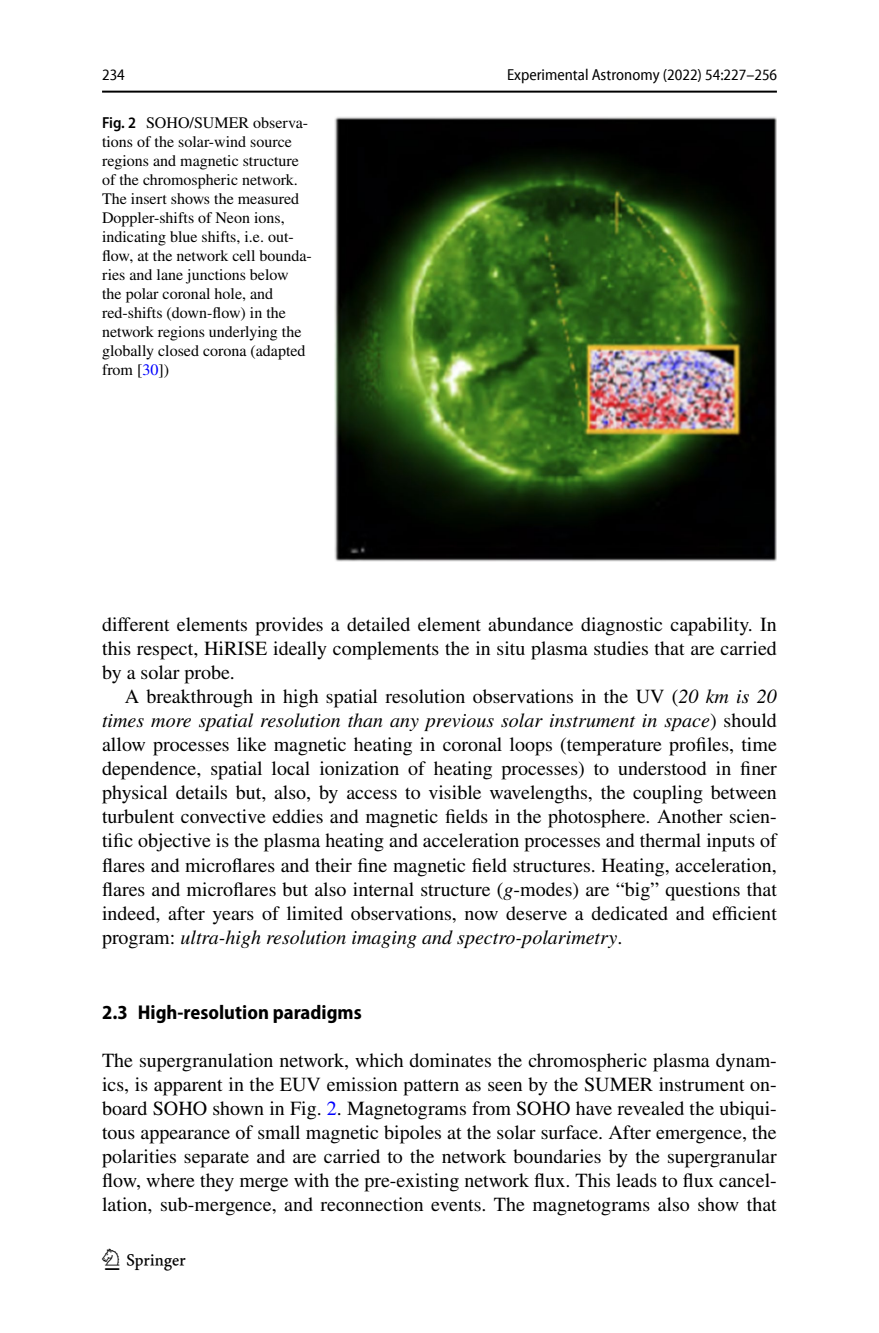
<style>
.page{position:relative;width:879px;height:1333px;background:#fff}
.page>*{position:absolute;margin:0;border:0;box-sizing:border-box;transform-origin:0 0}
.t1{font:30px "Springnew Regular 4";color:#000}
.t2{font:20px/24px "STIX";color:#000;text-align:justify}
.t3{font:700 semi-condensed 20px "Myriad Pro";color:#000}
.t4{font:16px/19px "STIX";color:#000}
.t5{font:semi-condensed 16px "Myriad Pro Unic";color:#000}
.s1{font-family:"Myriad Pro";font-weight:600;font-stretch:semi-condensed}
.s2{color:#00f}
.s3{font-style:italic}
</style>
<div class="page">
<hr style="left:102px;top:91px;width:675px;height:2px;background:#000">
<img style="left:334px;top:116px;width:443px;height:445px">
<p class="t5" style="left:102px;top:69px;width:24px">234</p>
<p class="t5" style="left:507px;top:69px;width:272px">Experimental Astronomy (2022) 54:227–256</p>
<p class="t4" style="left:102px;top:114px;width:211px"><span class="s1">Fig. 2</span> SOHO/SUMER observa&shy;tions of the solar-wind source regions and magnetic structure of the chromospheric network.<br>The insert shows the measured<br>Doppler-shifts of Neon ions, indicating blue shifts, i.e. out&shy;flow, at the network cell bounda&shy;ries and lane junctions below the polar coronal hole, and red-shifts (down-flow) in the network regions underlying the globally closed corona (adapted from [<span class="s2">30</span>])</p>
<p class="t2" style="left:102px;top:614px;width:676px">different elements provides a detailed element abundance diagnostic capability. In this respect, HiRISE ideally complements the in situ plasma studies that are carried by a solar probe.</p>
<p class="t2" style="left:102px;top:686px;width:676px;text-indent:23px">A breakthrough in high spatial resolution observations in the UV (<span class="s3">20 km is 20 times more spatial resolution than any previous solar instrument in space</span>) should allow processes like magnetic heating in coronal loops (temperature profiles, time dependence, spatial local ionization of heating processes) to understood in finer physical details but, also, by access to visible wavelengths, the coupling between turbulent convective eddies and magnetic fields in the photosphere. Another scien&shy;tific objective is the plasma heating and acceleration processes and thermal inputs of flares and microflares and their fine magnetic field structures. Heating, acceleration, flares and microflares but also internal structure (<span class="s3">g</span>-modes) are “big” questions that indeed, after years of limited observations, now deserve a dedicated and efficient program: <span class="s3">ultra-high resolution imaging and spectro-polarimetry</span>.</p>
<p class="t3" style="left:102px;top:1001px;width:261px">2.3 High‑resolution paradigms</p>
<p class="t2" style="left:102px;top:1049px;width:676px">The supergranulation network, which dominates the chromospheric plasma dynam&shy;ics, is apparent in the EUV emission pattern as seen by the SUMER instrument on&shy;board SOHO shown in Fig. <span class="s2">2</span>. Magnetograms from SOHO have revealed the ubiqui&shy;tous appearance of small magnetic bipoles at the solar surface. After emergence, the polarities separate and are carried to the network boundaries by the supergranular flow, where they merge with the pre-existing network flux. This leads to flux cancel&shy;lation, sub-mergence, and reconnection events. The magnetograms also show that</p>
<h1 class="t1" style="left:105px;top:1248px;width:83px">1 3</h1>
</div>
